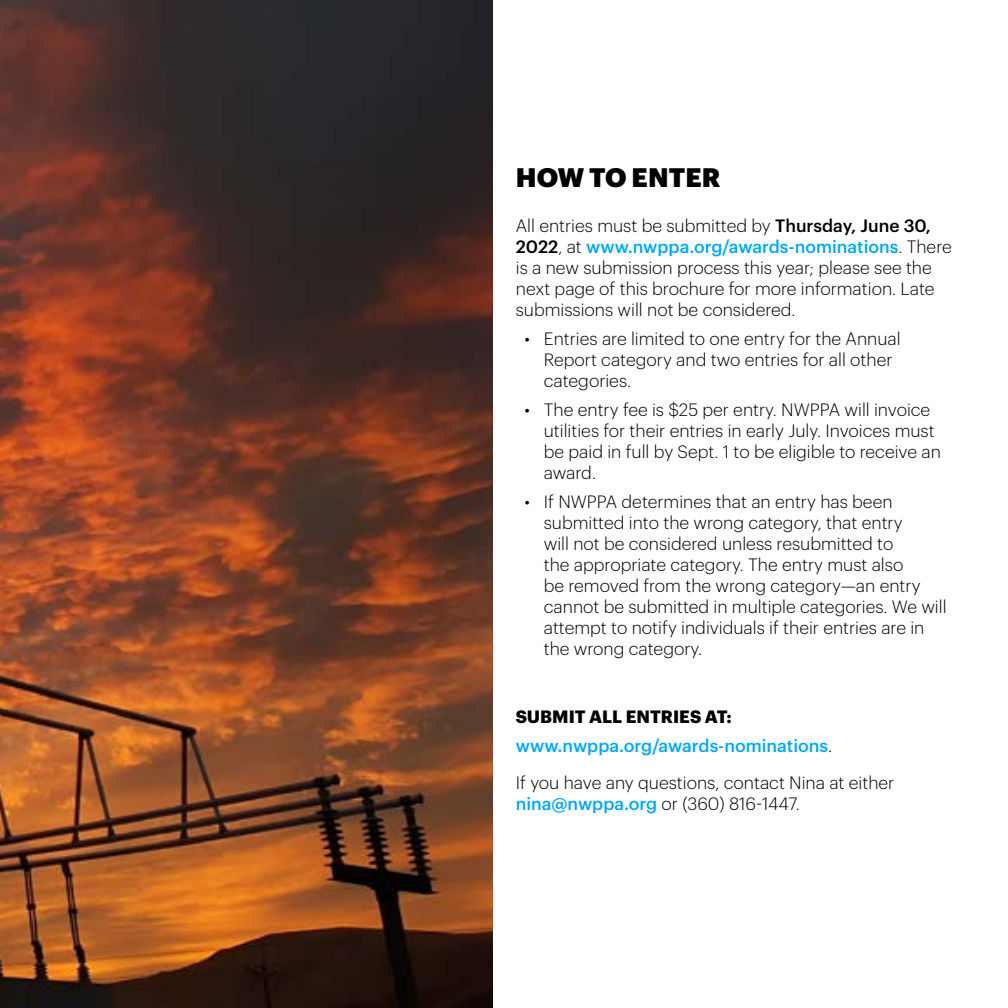
<style>
.page{position:relative;width:1008px;height:1008px;background:#fff}
.page>*{position:absolute;margin:0;border:0;box-sizing:border-box;transform-origin:0 0}
.t1{font:900 26.25px "Graphik";letter-spacing:.005em;color:#000}
.t2{font:300 17.5px/21px "Graphik";color:#000}
.t3{font:500 17.5px/28.9px "Graphik";color:#00a8ff}
.s1{font-weight:500}
.s2{font-weight:500;color:#00a8ff}
.s3{font-weight:700;color:#000}
.s4{font-weight:300;color:#000}
</style>
<div class="page">
<img style="left:0;top:0;width:492px;height:1008px">
<h1 class="t1" style="left:516px;top:157px;width:206px">HOW TO ENTER</h1>
<p class="t2" style="left:516px;top:214px;width:437px">All entries must be submitted by <span class="s1">Thursday, June 30, 2022</span>, at <span class="s2">www.nwppa.org/awards-nominations</span>. There is a new submission process this year; please see the next page of this brochure for more information. Late submissions will not be considered.</p>
<p class="t2" style="left:544px;top:327px;width:358px;text-indent:-19px">• Entries are limited to one entry for the Annual<br>Report category and two entries for all other categories.</p>
<p class="t2" style="left:544px;top:398px;width:399px;text-indent:-19px">• The entry fee is $25 per entry. NWPPA will invoice utilities for their entries in early July. Invoices must be paid in full by Sept. 1 to be eligible to receive an award.</p>
<p class="t2" style="left:544px;top:490px;width:404px;text-indent:-19px">• If NWPPA determines that an entry has been submitted into the wrong category, that entry<br>will not be considered unless resubmitted to<br>the appropriate category. The entry must also<br>be removed from the wrong category—an entry cannot be submitted in multiple categories. We will attempt to notify individuals if their entries are in the wrong category.</p>
<p class="t3" style="left:516px;top:701px;width:318px"><span class="s3">SUBMIT ALL ENTRIES AT: </span>www.nwppa.org/awards-nominations<span class="s4">.</span></p>
<p class="t2" style="left:516px;top:770px;width:380px">If you have any questions, contact Nina at either <span class="s2">nina@nwppa.org</span> or (360) 816-1447.</p>
</div>
